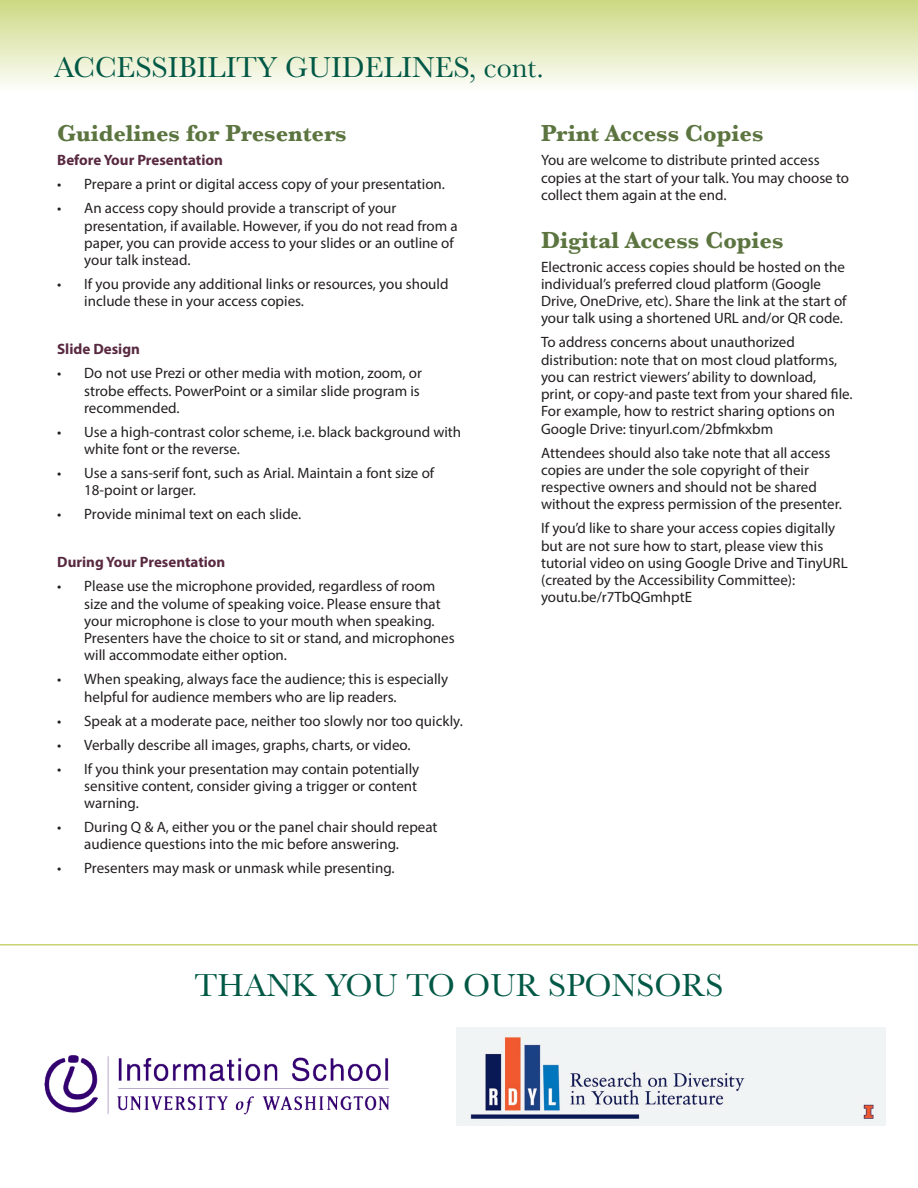
<style>
.page{position:relative;width:918px;height:1188px;background:#fff}
.page>*{position:absolute;margin:0;border:0;box-sizing:border-box;transform-origin:0 0}
.Time_subhead{font:33px "Baskerville";color:#005845}
.Time_subhead-2{font:30px "Baskerville";color:#005845}
.Time_subhead-3{font:700 24px "Baskerville";color:#5c7540}
.body_text{font:700 24px "Baskerville";color:#5c7540}
.body_text-2{font:15px/17.2px "Myriad Pro";color:#231f20}
.class_location{font:700 15px "Myriad Pro";color:#582940}
</style>
<div class="page">
<img style="left:44px;top:1056px;width:346px;height:58px">
<img style="left:457px;top:1027px;width:429px;height:98px">
<hr style="left:0;top:944px;width:918px;height:2px;background:#c6d371">
<div style="left:0;top:0;width:917px;height:92px;background:linear-gradient(to bottom,#cdd883,#fdfdfb)"></div>
<p class="Time_subhead-2" style="left:54px;top:48px;width:491px">ACCESSIBILITY GUIDELINES, cont.</p>
<p class="Time_subhead-3" style="left:57px;top:117px;width:291px">Guidelines for Presenters</p>
<p class="class_location" style="left:57px;top:151px;width:167px">Before Your Presentation</p>
<p class="body_text-2" style="left:57px;top:176px;width:389px">• Prepare a print or digital access copy of your presentation.</p>
<p class="body_text-2" style="left:84px;top:200px;width:375px;text-indent:-27px">• An access copy should provide a transcript of your presentation, if available. However, if you do not read from a paper, you can provide access to your slides or an outline of your talk instead.</p>
<p class="body_text-2" style="left:84px;top:275px;width:366px;text-indent:-27px">• If you provide any additional links or resources, you should include these in your access copies.</p>
<p class="class_location" style="left:57px;top:340px;width:84px">Slide Design</p>
<p class="body_text-2" style="left:84px;top:365px;width:339px;text-indent:-27px">• Do not use Prezi or other media with motion, zoom, or strobe effects. PowerPoint or a similar slide program is recommended.</p>
<p class="body_text-2" style="left:84px;top:423px;width:379px;text-indent:-27px">• Use a high-contrast color scheme, i.e. black background with white font or the reverse.</p>
<p class="body_text-2" style="left:84px;top:464px;width:352px;text-indent:-27px">• Use a sans-serif font, such as Arial. Maintain a font size of<br>18-point or larger.</p>
<p class="body_text-2" style="left:57px;top:506px;width:246px">• Provide minimal text on each slide.</p>
<p class="class_location" style="left:57px;top:553px;width:170px">During Your Presentation</p>
<p class="body_text-2" style="left:84px;top:578px;width:372px;text-indent:-27px">• Please use the microphone provided, regardless of room size and the volume of speaking voice. Please ensure that your microphone is close to your mouth when speaking.<br>Presenters have the choice to sit or stand, and microphones will accommodate either option.</p>
<p class="body_text-2" style="left:84px;top:671px;width:366px;text-indent:-27px">• When speaking, always face the audience; this is especially helpful for audience members who are lip readers.</p>
<p class="body_text-2" style="left:57px;top:712px;width:407px">• Speak at a moderate pace, neither too slowly nor too quickly.</p>
<p class="body_text-2" style="left:57px;top:736px;width:355px">• Verbally describe all images, graphs, charts, or video.</p>
<p class="body_text-2" style="left:84px;top:760px;width:337px;text-indent:-27px">• If you think your presentation may contain potentially sensitive content, consider giving a trigger or content warning.</p>
<p class="body_text-2" style="left:84px;top:818px;width:355px;text-indent:-27px">• During Q &amp; A, either you or the panel chair should repeat audience questions into the mic before answering.</p>
<p class="body_text-2" style="left:57px;top:860px;width:339px">• Presenters may mask or unmask while presenting.</p>
<p class="body_text" style="left:541px;top:117px;width:224px">Print Access Copies</p>
<p class="body_text-2" style="left:541px;top:152px;width:310px">You are welcome to distribute printed access copies at the start of your talk. You may choose to collect them again at the end.</p>
<p class="Time_subhead-3" style="left:541px;top:223px;width:244px">Digital Access Copies</p>
<p class="body_text-2" style="left:541px;top:258px;width:307px">Electronic access copies should be hosted on the individual’s preferred cloud platform (Google Drive, OneDrive, etc). Share the link at the start of your talk using a shortened URL and/or QR code.</p>
<p class="body_text-2" style="left:541px;top:334px;width:313px">To address concerns about unauthorized distribution: note that on most cloud platforms, you can restrict viewers’ ability to download, print, or copy-and paste text from your shared file.<br>For example, how to restrict sharing options on Google Drive: tinyurl.com/2bfmkxbm</p>
<p class="body_text-2" style="left:541px;top:444px;width:302px">Attendees should also take note that all access copies are under the sole copyright of their respective owners and should not be shared without the express permission of the presenter.</p>
<p class="body_text-2" style="left:541px;top:520px;width:308px">If you’d like to share your access copies digitally but are not sure how to start, please view this tutorial video on using Google Drive and TinyURL (created by the Accessibility Committee): youtu.be/r7TbQGmhptE</p>
<p class="Time_subhead" style="left:195px;top:964px;width:530px">THANK YOU TO OUR SPONSORS</p>
</div>
